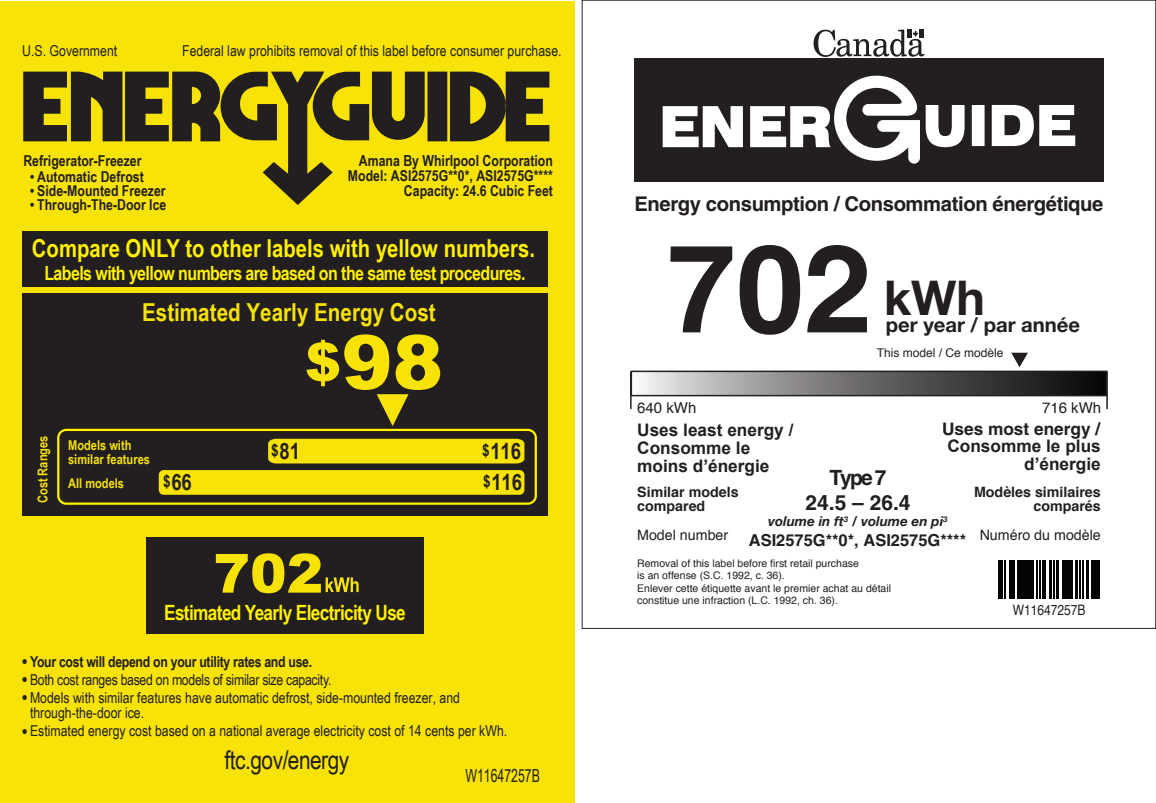
<style>
.page{position:relative;width:1156px;height:803px;background:#fff}
.page>*{position:absolute;margin:0;border:0;box-sizing:border-box;transform-origin:0 0}
.t1{font:700 123px "Helvetica";color:#231f20}
.t2{font:900 75px "Arial";color:#f7e307}
.t3{font:900 54px "Arial";color:#f7e307}
.t4{font:700 48px "Helvetica Neue LT Std";color:#231f20}
.t5{font:25.5px "Arial Narrow";letter-spacing:-.02em;color:#231f20}
.t6{font:700 24.75px "Arial Narrow";color:#fff101}
.t7{font:700 24.75px "Arial Narrow";color:#f7e307}
.t8{font:700 22.5px "Arial Narrow";color:#231f20}
.t9{font:700 21px "Arial Narrow";letter-spacing:-.03em;color:#fff101}
.t10{font:700 21px/25.2px "Helvetica";letter-spacing:-.09em;color:#231f20;text-align:center}
.t11{font:700 20.25px "Helvetica";letter-spacing:-.02em;color:#231f20}
.t12{font:700 20.25px "Helvetica Neue LT Std";color:#231f20}
.t13{font:700 19.5px "Arial Narrow";letter-spacing:-.03em;color:#fff101}
.t14{font:18px "Arial Narrow";color:#231f20;scale:.83 1}
.t15{font:700 17.25px/18px "Arial";color:#231f20}
.t16{font:700 17.25px "Helvetica";color:#231f20}
.t17{font:700 16.5px "Helvetica";color:#231f20}
.t18{font:700 15.15px "Arial Narrow";color:#231f20}
.t19{font:15px/15px "Arial Narrow";color:#231f20}
.t20{font:700 15px/14.2px "Arial Narrow";color:#231f20;text-align:right}
.t21{font:15px "Arial Narrow";letter-spacing:-.02em;color:#231f20}
.t22{font:700 15px "Arial Narrow";letter-spacing:-.02em;color:#231f20}
.t23{font:15px "Helvetica";color:#231f20}
.t24{font:14.4px "Helvetica";color:#231f20;scale:.83 1}
.t25{font:700 14.25px/14.2px "Helvetica";color:#231f20}
.t26{font:14.25px "Helvetica";color:#231f20}
.t27{font:700 13.5px/14.5px "Arial Narrow";color:#f7e307}
.t28{font:italic 700 13.5px "Helvetica Neue";color:#231f20}
.t29{font:12px "Helvetica";color:#231f20}
.t30{font:10.5px/12.3px "Helvetica";color:#231f20}
.s1{font-size:14.55px}
.s2{font-size:16.5px}
.s3{font-size:18px}
.s4{font-weight:700;font-size:18px}
</style>
<div class="page">
<div style="left:0;top:1px;width:574px;height:801px;background:#f7e307"></div>
<div style="left:22px;top:294px;width:526px;height:222px;background:#231f20"></div>
<div style="left:159px;top:470px;width:365px;height:24px;background:#f7e307;border-radius:5px"></div>
<svg style="left:814px;top:29px;width:110px;height:28px"></svg>
<div style="left:634px;top:58px;width:470px;height:123px;background:#231f20"></div>
<svg style="left:663px;top:76px;width:412px;height:87px"></svg>
<svg style="left:645px;top:373px;width:459px;height:20px;background:#6d6b6b"></svg>
<div style="left:631px;top:370px;width:476px;height:26px;border:2px solid #231f20"></div>
<hr style="left:630px;top:371px;width:2px;height:38px;background:#231f20">
<hr style="left:1106px;top:371px;width:2px;height:38px;background:#231f20">
<svg style="left:23px;top:71px;width:526px;height:134px"></svg>
<div style="left:146px;top:537px;width:278px;height:96px;background:#231f20"></div>
<svg style="left:326px;top:577px;width:33px;height:15px"></svg>
<div style="left:22px;top:231px;width:526px;height:55px;background:#231f20"></div>
<div style="left:57px;top:428px;width:480px;height:76px;border:2px solid #fff101;border-radius:8px"></div>
<svg style="left:306px;top:339px;width:33px;height:47px"></svg>
<svg style="left:377px;top:394px;width:32px;height:32px"></svg>
<div style="left:268px;top:438px;width:256px;height:25px;background:#f7e307"></div>
<hr style="left:998px;top:560px;width:2px;height:38px;background:#050504">
<hr style="left:1001px;top:560px;width:1px;height:38px;background:#050504">
<hr style="left:1004px;top:560px;width:1px;height:38px;background:#050504">
<hr style="left:1009px;top:560px;width:3px;height:38px;background:#050504">
<hr style="left:1013px;top:560px;width:1px;height:38px;background:#050504">
<hr style="left:1017px;top:560px;width:2px;height:38px;background:#050504">
<hr style="left:1020px;top:560px;width:1px;height:38px;background:#050504">
<hr style="left:1022px;top:560px;width:3px;height:38px;background:#050504">
<hr style="left:1026px;top:560px;width:4px;height:38px;background:#050504">
<hr style="left:1031px;top:560px;width:2px;height:38px;background:#050504">
<hr style="left:1036px;top:560px;width:1px;height:38px;background:#050504">
<hr style="left:1039px;top:560px;width:1px;height:38px;background:#050504">
<hr style="left:1042px;top:560px;width:1px;height:38px;background:#050504">
<hr style="left:1044px;top:560px;width:1px;height:38px;background:#050504">
<hr style="left:1050px;top:560px;width:2px;height:38px;background:#050504">
<hr style="left:1054px;top:560px;width:1px;height:38px;background:#050504">
<hr style="left:1057px;top:560px;width:2px;height:38px;background:#050504">
<hr style="left:1063px;top:560px;width:1px;height:38px;background:#050504">
<hr style="left:1065px;top:560px;width:3px;height:38px;background:#050504">
<hr style="left:1069px;top:560px;width:2px;height:38px;background:#050504">
<hr style="left:1072px;top:560px;width:1px;height:38px;background:#050504">
<hr style="left:1076px;top:560px;width:2px;height:38px;background:#050504">
<hr style="left:1080px;top:560px;width:1px;height:38px;background:#050504">
<hr style="left:1083px;top:560px;width:1px;height:38px;background:#050504">
<hr style="left:1087px;top:560px;width:2px;height:38px;background:#050504">
<hr style="left:1092px;top:560px;width:3px;height:38px;background:#050504">
<hr style="left:1096px;top:560px;width:1px;height:38px;background:#050504">
<hr style="left:1098px;top:560px;width:2px;height:38px;background:#050504">
<svg style="left:1011px;top:352px;width:17px;height:15px"></svg>
<p class="t19" style="left:22px;top:43px;width:97px">U.S. Government</p>
<p class="t19" style="left:182px;top:43px;width:381px">Federal law prohibits removal of this label before consumer purchase.</p>
<p class="t20" style="left:23px;top:153px;width:120px">Refrigerator-Freezer</p>
<p class="t20" style="left:30px;top:168px;width:115px"><span class="s1">•</span> Automatic Defrost</p>
<p class="t20" style="left:30px;top:182px;width:137px"><span class="s1">•</span> Side-Mounted Freezer</p>
<p class="t20" style="left:30px;top:196px;width:138px"><span class="s1">•</span> Through-The-Door Ice</p>
<p class="t18" style="left:359px;top:149px;width:196px">Amana By Whirlpool Corporation</p>
<p class="t20" style="left:348px;top:168px;width:207px">Model: ASI2575G**0*, ASI2575G****<br>Capacity: 24.6 Cubic Feet</p>
<h3 class="t6" style="left:32px;top:229px;width:505px">Compare ONLY to other labels with yellow numbers.</h3>
<h3 class="t13" style="left:44px;top:258px;width:483px">Labels with yellow numbers are based on the same test procedures.</h3>
<h3 class="t7" style="left:142px;top:293px;width:295px">Estimated Yearly Energy Cost</h3>
<h2 class="t2" style="left:342px;top:307px;width:103px">98</h2>
<p class="t27" style="left:35px;top:503px;width:69px;rotate:-90deg">Cost Ranges</p>
<p class="t27" style="left:68px;top:437px;width:83px">Models with similar features</p>
<h3 class="t8" style="left:271px;top:433px;width:30px"><span class="s2">$</span>81</h3>
<h3 class="t8" style="left:482px;top:433px;width:41px"><span class="s2">$</span>116</h3>
<p class="t27" style="left:68px;top:475px;width:57px">All models</p>
<h3 class="t8" style="left:163px;top:465px;width:30px"><span class="s2">$</span>66</h3>
<h3 class="t8" style="left:483px;top:465px;width:41px"><span class="s2">$</span>116</h3>
<h3 class="t3" style="left:213px;top:534px;width:111px">702</h3>
<h3 class="t9" style="left:164px;top:596px;width:243px">Estimated Yearly Electricity Use</h3>
<p class="t22" style="left:22px;top:650px;width:292px"><span class="s3">•</span> Your cost will depend on your utility rates and use.</p>
<p class="t21" style="left:22px;top:670px;width:311px"><span class="s4">•</span> Both cost ranges based on models of similar size capacity.</p>
<p class="t19" style="left:30px;top:689px;width:432px;text-indent:-8px"><span class="s4">•</span> Models with similar features have automatic defrost, side-mounted freezer, and through-the-door ice.</p>
<h3 class="t5" style="left:225px;top:745px;width:126px">ftc.gov/energy</h3>
<p class="t19" style="left:22px;top:722px;width:487px"><span class="s4">•</span> Estimated energy cost based on a national average electricity cost of 14 cents per kWh.</p>
<p class="t14" style="left:465px;top:765px;width:91px">W11647257B</p>
<h3 class="t11" style="left:634px;top:191px;width:471px">Energy consumption / Consommation énergétique</h3>
<h1 class="t1" style="left:667px;top:214px;width:207px">702</h1>
<h3 class="t4" style="left:884px;top:268px;width:103px">kWh</h3>
<h3 class="t12" style="left:886px;top:312px;width:196px">per year / par année</h3>
<p class="t29" style="left:877px;top:343px;width:128px">This model / Ce modèle</p>
<p class="t23" style="left:637px;top:396px;width:61px">640 kWh</p>
<p class="t23" style="left:1042px;top:396px;width:61px">716 kWh</p>
<p class="t15" style="left:637px;top:421px;width:158px">Uses least energy /<br>Consomme le moins d’énergie</p>
<p class="t16" style="left:942px;top:418px;width:160px">Uses most energy /</p>
<p class="t15" style="left:947px;top:437px;width:155px;line-height:17.4px;text-align:right">Consomme le plus d’énergie</p>
<h3 class="t10" style="left:805px;top:464px;width:107px">Type 7<br>24.5 – 26.4</h3>
<p class="t28" style="left:768px;top:513px;width:181px">volume in ft<sup>3</sup> / volume en pi<sup>3</sup></p>
<p class="t17" style="left:749px;top:530px;width:219px">ASI2575G**0*, ASI2575G****</p>
<p class="t25" style="left:637px;top:484px;width:103px">Similar models compared</p>
<p class="t25" style="left:974px;top:484px;width:128px;text-align:right">Modèles similaires comparés</p>
<p class="t26" style="left:637px;top:524px;width:93px">Model number</p>
<p class="t26" style="left:980px;top:524px;width:123px">Numéro du modèle</p>
<p class="t30" style="left:637px;top:557px;width:255px">Removal of this label before first retail purchase<br>is an offense (S.C. 1992, c. 36).<br>Enlever cette étiquette avant le premier achat au détail constitue une infraction (L.C. 1992, ch. 36).</p>
<p class="t24" style="left:1013px;top:598px;width:89px">W11647257B</p>
</div>
